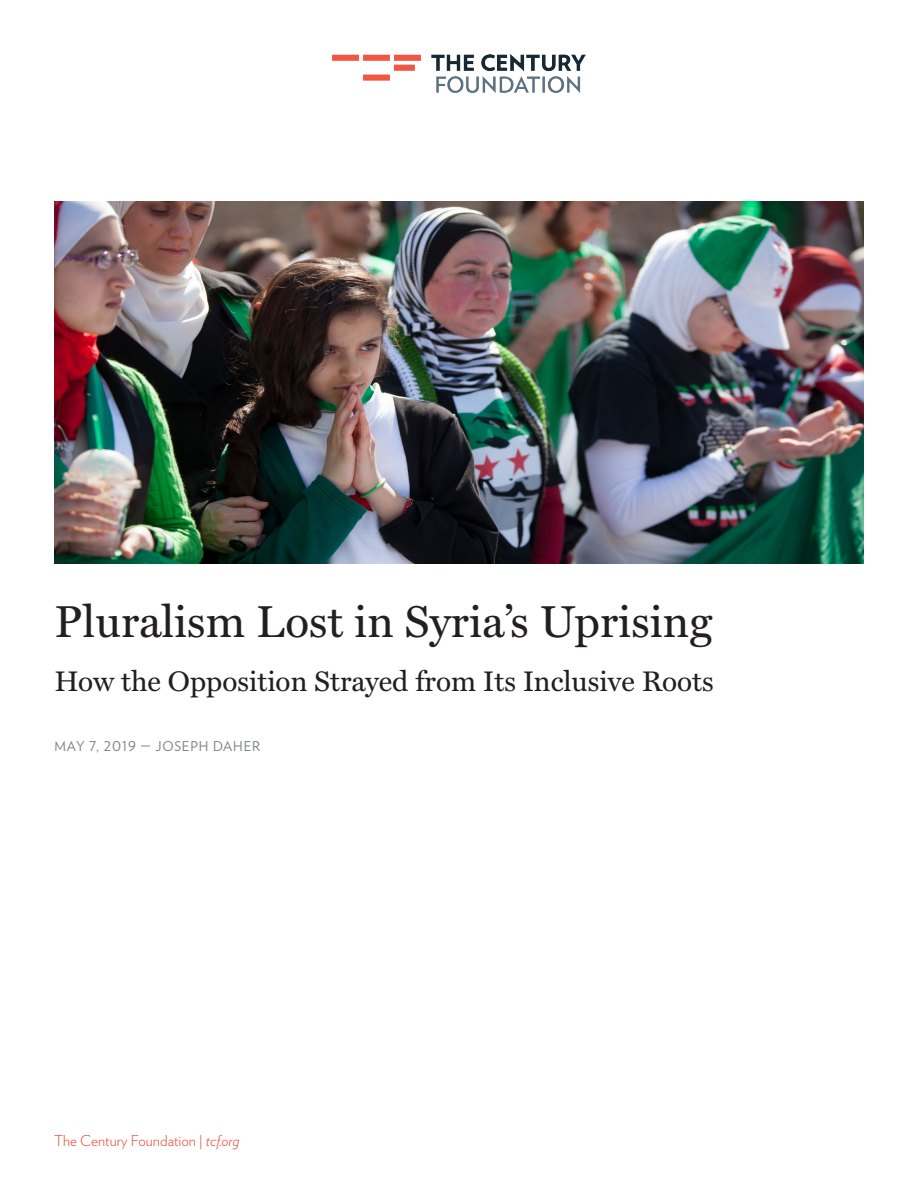
<style>
.page{position:relative;width:918px;height:1188px;background:#fff}
.page>*{position:absolute;margin:0;border:0;box-sizing:border-box;transform-origin:0 0}
.t1{font:45px "Miller Text";color:#231f20}
.t2{font:28.5px "Miller Text";color:#231f20}
.t3{font:300 15px "Verlag";color:#f05542}
.t4{font:13.5px "Verlag";letter-spacing:.06em;color:#808285}
.s1{font-style:italic}
</style>
<div class="page">
<img style="left:333px;top:54px;width:252px;height:39px">
<img style="left:55px;top:202px;width:809px;height:361px">
<p class="t1" style="left:55px;top:586px;width:659px">Pluralism Lost in Syria’s Uprising</p>
<p class="t2" style="left:55px;top:659px;width:661px">How the Opposition Strayed from Its Inclusive Roots</p>
<p class="t4" style="left:55px;top:736px;width:207px">MAY 7, 2019 — JOSEPH DAHER</p>
<p class="t3" style="left:54px;top:1130px;width:187px">The Century Foundation | <span class="s1">tcf.org</span></p>
</div>
